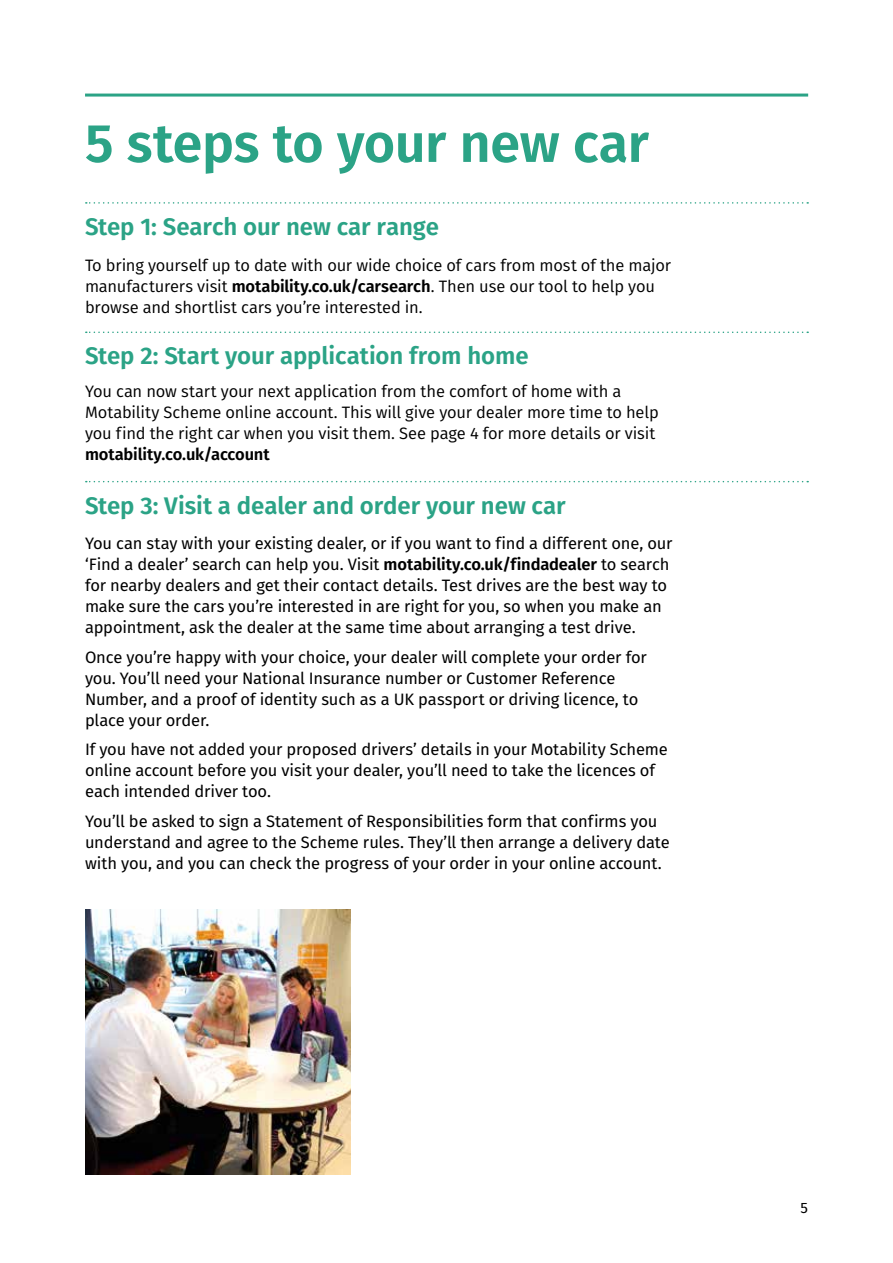
<style>
.page{position:relative;width:893px;height:1263px;background:#fff}
.page>*{position:absolute;margin:0;border:0;box-sizing:border-box;transform-origin:0 0}
.Title_3{font:600 54px "Fira Sans";letter-spacing:-.01em;color:#2ba386}
.Title_3-2{font:600 24px "Fira Sans";letter-spacing:-.005em;color:#2ba386}
.Title_5{font:16.5px/21px "Fira Sans";letter-spacing:-.01em;color:#000}
.Body{font:16.5px/21px "Fira Sans";letter-spacing:-.01em;color:#000}
.t1{font:15px "Fira Sans";color:#000}
.s1{font-weight:600}
</style>
<div class="page">
<hr style="left:85px;top:94px;width:723px;height:3px;background:#2ba386">
<svg style="left:86px;top:332px;width:722px;height:1px"></svg>
<svg style="left:86px;top:202px;width:722px;height:2px"></svg>
<svg style="left:86px;top:481px;width:722px;height:1px"></svg>
<img style="left:85px;top:909px;width:266px;height:266px">
<p class="Title_3" style="left:85px;top:99px;width:565px">5 steps to your new car</p>
<p class="Title_3-2" style="left:85px;top:207px;width:355px">Step 1: Search our new car range</p>
<p class="Body" style="left:85px;top:254px;width:587px">To bring yourself up to date with our wide choice of cars from most of the major manufacturers visit <span class="s1">motability.co.uk/carsearch</span>. Then use our tool to help you browse and shortlist cars you’re interested in.</p>
<p class="Title_3-2" style="left:85px;top:335px;width:445px">Step 2: Start your application from home</p>
<p class="Body" style="left:85px;top:380px;width:575px">You can now start your next application from the comfort of home with a Motability Scheme online account. This will give your dealer more time to help you find the right car when you visit them. See page 4 for more details or visit <span class="s1">motability.co.uk/account</span></p>
<p class="Title_3-2" style="left:85px;top:486px;width:482px">Step 3: Visit a dealer and order your new car</p>
<p class="Title_5" style="left:85px;top:532px;width:589px">You can stay with your existing dealer, or if you want to find a different one, our ‘Find a dealer’ search can help you. Visit <span class="s1">motability.co.uk/findadealer</span> to search for nearby dealers and get their contact details. Test drives are the best way to make sure the cars you’re interested in are right for you, so when you make an appointment, ask the dealer at the same time about arranging a test drive.</p>
<p class="Title_5" style="left:85px;top:646px;width:563px">Once you’re happy with your choice, your dealer will complete your order for you. You’ll need your National Insurance number or Customer Reference Number, and a proof of identity such as a UK passport or driving licence, to place your order.</p>
<p class="Title_5" style="left:85px;top:738px;width:584px">If you have not added your proposed drivers’ details in your Motability Scheme online account before you visit your dealer, you’ll need to take the licences of each intended driver too.</p>
<p class="Title_5" style="left:85px;top:810px;width:586px">You’ll be asked to sign a Statement of Responsibilities form that confirms you understand and agree to the Scheme rules. They’ll then arrange a delivery date with you, and you can check the progress of your order in your online account.</p>
<p class="t1" style="left:800px;top:1196px;width:9px">5</p>
</div>
